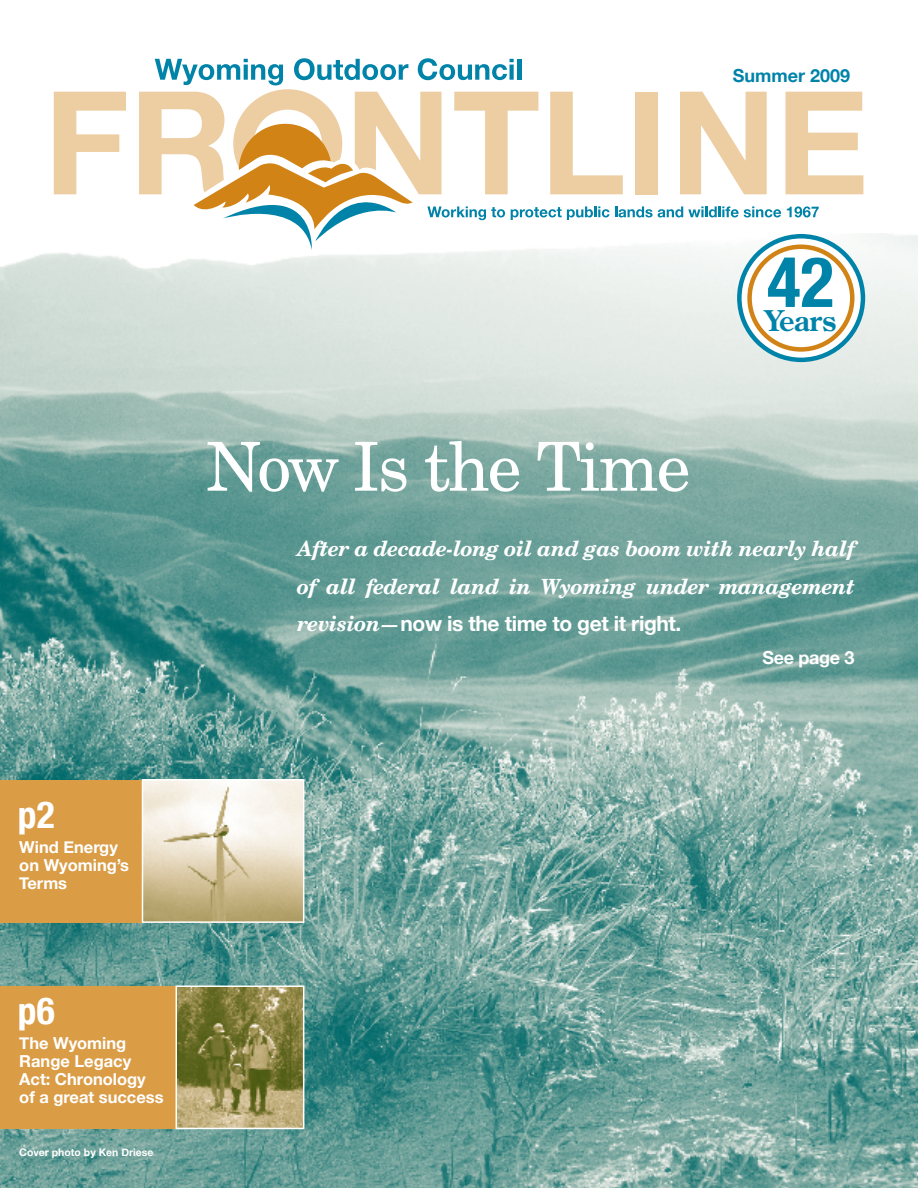
<style>
.page{position:relative;width:918px;height:1188px;background:#fff}
.page>*{position:absolute;margin:0;border:0;box-sizing:border-box;transform-origin:0 0}
.t1{font:700 condensed 69.75px "Helvetica Neue";color:#0083a9}
.t2{font:67.5px "New Century Schlbk";letter-spacing:-.03em;color:#fff}
.t3{font:700 condensed 37.5px "Helvetica Neue";color:#fff}
.t4{font:700 28.5px "Century Old Style";color:#0083a9}
.t5{font:italic 700 21px/37.5px "New Century Schlbk";letter-spacing:-.02em;color:#fff}
.t6{font:700 21px "Helvetica Neue";letter-spacing:-.02em;color:#fff}
.t7{font:700 18px "Helvetica Neue";color:#0083a9}
.t8{font:700 18px "Helvetica Neue";letter-spacing:-.02em;color:#fff}
.t9{font:700 16.5px/18px "Helvetica Neue";color:#fff}
.t10{font:700 10.5px "Helvetica Neue";color:#fff}
.s1{font-family:"New Century Schlbk";font-style:italic}
</style>
<div class="page">
<img style="left:0;top:234px;width:918px;height:954px">
<div style="left:0;top:780px;width:142px;height:142px;background:#da9c45"></div>
<img style="left:145px;top:782px;width:156px;height:138px">
<div style="left:142px;top:779px;width:162px;height:144px;border:2px solid #fff"></div>
<svg style="left:155px;top:59px;width:128px;height:26px"></svg>
<svg style="left:294px;top:58px;width:114px;height:22px"></svg>
<svg style="left:418px;top:58px;width:96px;height:22px"></svg>
<hr style="left:517px;top:59px;width:4px;height:21px;background:#0083a9">
<svg style="left:54px;top:92px;width:72px;height:102px"></svg>
<svg style="left:139px;top:92px;width:724px;height:158px"></svg>
<svg style="left:739px;top:236px;width:124px;height:124px"></svg>
<div style="left:737px;top:234px;width:128px;height:128px;border:4px solid #0083a9;border-radius:50%"></div>
<div style="left:747px;top:245px;width:108px;height:107px;border:4px solid #d18316;border-radius:50%"></div>
<div style="left:0;top:986px;width:179px;height:142px;background:#da9c45"></div>
<img style="left:179px;top:989px;width:122px;height:137px">
<div style="left:176px;top:986px;width:128px;height:143px;border:2px solid #fff"></div>
<p class="t7" style="left:733px;top:65px;width:119px">Summer 2009</p>
<h2 class="t2" style="left:206px;top:432px;width:486px">Now Is the Time</h2>
<h1 class="t1" style="left:767px;top:240px;width:68px">42</h1>
<h3 class="t4" style="left:765px;top:302px;width:73px">Years</h3>
<p class="t5" style="left:297px;top:531px;width:559px">After a decade-long oil and gas boom with nearly half of all federal land in Wyoming under management</p>
<p class="t6" style="left:297px;top:611px;width:386px"><span class="s1">revision—</span>now is the time to get it right.</p>
<p class="t8" style="left:763px;top:646px;width:93px">See page 3</p>
<h3 class="t3" style="left:18px;top:792px;width:38px">p2</h3>
<p class="t9" style="left:19px;top:838px;width:111px">Wind Energy on Wyoming’s<br>Terms</p>
<h3 class="t3" style="left:18px;top:988px;width:38px">p6</h3>
<p class="t9" style="left:19px;top:1033px;width:146px">The Wyoming<br>Range Legacy<br>Act: Chronology of a great success</p>
<p class="t10" style="left:19px;top:1145px;width:136px">Cover photo by Ken Driese</p>
</div>
